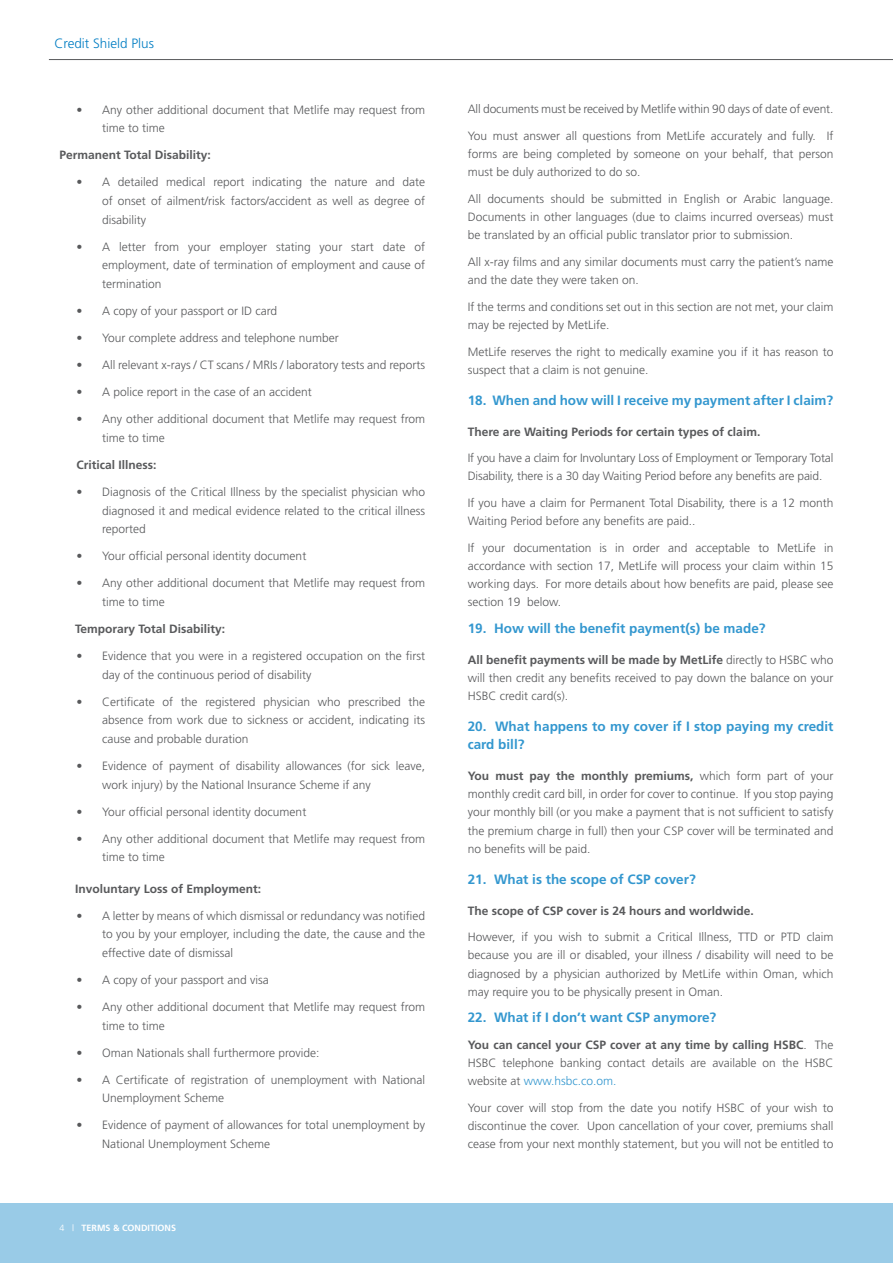
<style>
.page{position:relative;width:893px;height:1263px;background:#fff}
.page>*{position:absolute;margin:0;border:0;box-sizing:border-box;transform-origin:0 0}
.t1{font:700 13.5px/18.1px "Frutiger";color:#3397cf}
.t2{font:300 13.5px "Frutiger LT Std";color:#007dc3}
.t3{font:300 12px/18.1px "Frutiger";color:#58595b}
.t4{font:700 12px "Frutiger";color:#58595b}
.t5{font:700 9px "Frutiger";color:#fff}
.s1{font-weight:300}
.s2{font-weight:700}
.s3{color:#3397cf}
</style>
<div class="page">
<div style="left:0;top:1203px;width:893px;height:60px;background:#99cbe7"></div>
<hr style="left:49px;top:59px;width:844px;height:1px;background:#58595b">
<p class="t2" style="left:54px;top:36px;width:101px">Credit Shield Plus</p>
<p class="t3" style="left:102px;top:100px;width:325px;line-height:18.6px;text-indent:-26px">• Any other additional document that Metlife may request from time to time</p>
<p class="t4" style="left:60px;top:148px;width:153px">Permanent Total Disability:</p>
<p class="t3" style="left:102px;top:173px;width:325px;line-height:18.6px;text-align:justify;text-indent:-26px">• A detailed medical report indicating the nature and date of onset of ailment/risk factors/accident as well as degree of disability</p>
<p class="t3" style="left:102px;top:237px;width:325px;line-height:18.6px;text-align:justify;text-indent:-26px">• A letter from your employer stating your start date of employment, date of termination of employment and cause of termination</p>
<p class="t3" style="left:77px;top:302px;width:202px">• A copy of your passport or ID card</p>
<p class="t3" style="left:77px;top:329px;width:264px">• Your complete address and telephone number</p>
<p class="t3" style="left:77px;top:356px;width:350px">• All relevant x-rays / CT scans / MRIs / laboratory tests and reports</p>
<p class="t3" style="left:77px;top:383px;width:237px">• A police report in the case of an accident</p>
<p class="t3" style="left:102px;top:410px;width:325px;line-height:18.6px;text-indent:-26px">• Any other additional document that Metlife may request from time to time</p>
<p class="t4" style="left:77px;top:458px;width:82px">Critical Illness:</p>
<p class="t3" style="left:102px;top:482px;width:325px;line-height:18.6px;text-align:justify;text-indent:-26px">• Diagnosis of the Critical Illness by the specialist physician who diagnosed it and medical evidence related to the critical illness reported</p>
<p class="t3" style="left:77px;top:547px;width:231px">• Your official personal identity document</p>
<p class="t3" style="left:102px;top:574px;width:325px;line-height:18.6px;text-indent:-26px">• Any other additional document that Metlife may request from time to time</p>
<p class="t4" style="left:75px;top:622px;width:152px">Temporary Total Disability:</p>
<p class="t3" style="left:102px;top:646px;width:325px;line-height:18.6px;text-indent:-26px">• Evidence that you were in a registered occupation on the first day of the continuous period of disability</p>
<p class="t3" style="left:102px;top:692px;width:325px;line-height:18.6px;text-align:justify;text-indent:-26px">• Certificate of the registered physician who prescribed the absence from work due to sickness or accident, indicating its cause and probable duration</p>
<p class="t3" style="left:102px;top:756px;width:325px;line-height:18.6px;text-indent:-26px">• Evidence of payment of disability allowances (for sick leave, work injury) by the National Insurance Scheme if any</p>
<p class="t3" style="left:77px;top:802px;width:231px">• Your official personal identity document</p>
<p class="t3" style="left:102px;top:829px;width:325px;line-height:18.6px;text-indent:-26px">• Any other additional document that Metlife may request from time to time</p>
<p class="t4" style="left:75px;top:881px;width:188px">Involuntary Loss of Employment:</p>
<p class="t3" style="left:102px;top:906px;width:325px;line-height:18.6px;text-align:justify;text-indent:-26px">• A letter by means of which dismissal or redundancy was notified to you by your employer, including the date, the cause and the effective date of dismissal</p>
<p class="t3" style="left:77px;top:971px;width:194px">• A copy of your passport and visa</p>
<p class="t3" style="left:102px;top:997px;width:325px;line-height:18.6px;text-indent:-26px">• Any other additional document that Metlife may request from time to time</p>
<p class="t3" style="left:77px;top:1043px;width:245px">• Oman Nationals shall furthermore provide:</p>
<p class="t3" style="left:102px;top:1070px;width:325px;line-height:18.6px;text-indent:-26px">• A Certificate of registration of unemployment with National<br>Unemployment Scheme</p>
<p class="t3" style="left:102px;top:1116px;width:325px;line-height:18.6px;text-indent:-26px">• Evidence of payment of allowances for total unemployment by<br>National Unemployment Scheme</p>
<p class="t5" style="left:60px;top:1223px;width:118px"><span class="s1">4 |</span> TERMS &amp; CONDITIONS</p>
<p class="t3" style="left:468px;top:100px;width:367px">All documents must be received by Metlife within 90 days of date of event.</p>
<p class="t3" style="left:468px;top:127px;width:367px;text-align:justify">You must answer all questions from MetLife accurately and fully. If forms are being completed by someone on your behalf, that person must be duly authorized to do so.</p>
<p class="t3" style="left:468px;top:190px;width:367px;text-align:justify">All documents should be submitted in English or Arabic language.<br>Documents in other languages (due to claims incurred overseas) must be translated by an official public translator prior to submission.</p>
<p class="t3" style="left:468px;top:253px;width:367px">All x-ray films and any similar documents must carry the patient’s name and the date they were taken on.</p>
<p class="t3" style="left:468px;top:298px;width:367px">If the terms and conditions set out in this section are not met, your claim may be rejected by MetLife.</p>
<p class="t3" style="left:468px;top:342px;width:367px">MetLife reserves the right to medically examine you if it has reason to suspect that a claim is not genuine.</p>
<p class="t1" style="left:468px;top:391px;width:367px">18. When and how will I receive my payment after I claim?</p>
<p class="t4" style="left:468px;top:424px;width:294px">There are Waiting Periods for certain types of claim.</p>
<p class="t3" style="left:468px;top:449px;width:367px">If you have a claim for Involuntary Loss of Employment or Temporary Total<br>Disability, there is a 30 day Waiting Period before any benefits are paid.</p>
<p class="t3" style="left:468px;top:494px;width:367px">If you have a claim for Permanent Total Disability, there is a 12 month<br>Waiting Period before any benefits are paid..</p>
<p class="t3" style="left:468px;top:539px;width:367px;text-align:justify">If your documentation is in order and acceptable to MetLife in accordance with section 17, MetLife will process your claim within 15 working days. For more details about how benefits are paid, please see section 19 below.</p>
<p class="t1" style="left:468px;top:619px;width:299px">19. How will the benefit payment(s) be made?</p>
<p class="t3" style="left:468px;top:651px;width:367px;text-align:justify"><span class="s2">All benefit payments will be made by MetLife</span> directly to HSBC who will then credit any benefits received to pay down the balance on your HSBC credit card(s).</p>
<p class="t1" style="left:468px;top:717px;width:367px">20. What happens to my cover if I stop paying my credit card bill?</p>
<p class="t3" style="left:468px;top:767px;width:367px;text-align:justify"><span class="s2">You must pay the monthly premiums,</span> which form part of your monthly credit card bill, in order for cover to continue. If you stop paying your monthly bill (or you make a payment that is not sufficient to satisfy the premium charge in full) then your CSP cover will be terminated and no benefits will be paid.</p>
<p class="t1" style="left:468px;top:870px;width:230px">21. What is the scope of CSP cover?</p>
<p class="t4" style="left:468px;top:903px;width:288px">The scope of CSP cover is 24 hours and worldwide.</p>
<p class="t3" style="left:468px;top:928px;width:367px;text-align:justify">However, if you wish to submit a Critical Illness, TTD or PTD claim because you are ill or disabled, your illness / disability will need to be diagnosed by a physician authorized by MetLife within Oman, which may require you to be physically present in Oman.</p>
<p class="t1" style="left:468px;top:1008px;width:250px">22. What if I don’t want CSP anymore?</p>
<p class="t3" style="left:468px;top:1036px;width:367px;text-align:justify"><span class="s2">You can cancel your CSP cover at any time by calling HSBC</span>. The HSBC telephone banking contact details are available on the HSBC website at <span class="s3">www.hsbc.co.om.</span></p>
<p class="t3" style="left:468px;top:1099px;width:367px;text-align:justify">Your cover will stop from the date you notify HSBC of your wish to discontinue the cover. Upon cancellation of your cover, premiums shall cease from your next monthly statement, but you will not be entitled to</p>
</div>
